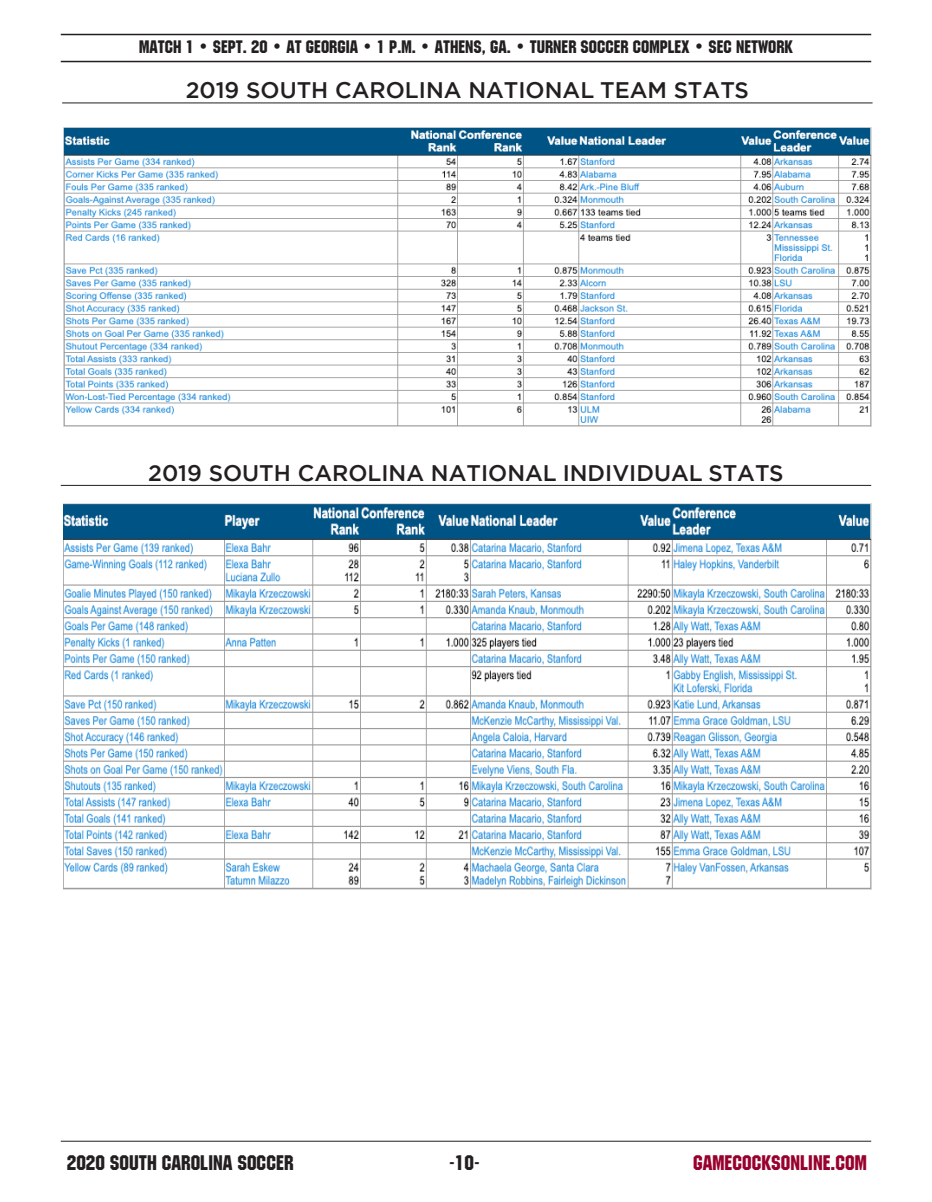
<style>
.page{position:relative;width:932px;height:1202px;background:#fff}
.page>*{position:absolute;margin:0;border:0;box-sizing:border-box;transform-origin:0 0}
.Paragraph_Style_1{font:500 22.5px "Gotham";color:#231f20}
.t1{font:21px "Machine IT Cby BT";color:#231f20}
.t2{font:21px "Machine IT Cby BT";color:#98012d}
.t3{font:18px "Machine IT Cby BT";color:#231f20}
</style>
<div class="page">
<hr style="left:61px;top:1140px;width:810px;height:1px;background:#231f20">
<hr style="left:61px;top:34px;width:810px;height:1px;background:#231f20">
<hr style="left:61px;top:61px;width:810px;height:1px;background:#231f20">
<img style="left:63px;top:128px;width:808px;height:298px">
<img style="left:63px;top:504px;width:808px;height:385px">
<hr style="left:62px;top:103px;width:810px;height:1px;background:#231f20">
<hr style="left:61px;top:485px;width:810px;height:1px;background:#231f20">
<p class="t3" style="left:139px;top:36px;width:655px">MATCH 1 • SEPT. 20 • AT GEORGIA • 1 P.M. • ATHENS, GA. • TURNER SOCCER COMPLEX • SEC NETWORK</p>
<p class="Paragraph_Style_1" style="left:186px;top:76px;width:564px">2019 SOUTH CAROLINA NATIONAL TEAM STATS</p>
<p class="Paragraph_Style_1" style="left:148px;top:458px;width:637px">2019 SOUTH CAROLINA NATIONAL INDIVIDUAL STATS</p>
<p class="t1" style="left:67px;top:1150px;width:228px">2020 SOUTH CAROLINA SOCCER</p>
<p class="t1" style="left:449px;top:1150px;width:32px">-10-</p>
<p class="t2" style="left:693px;top:1150px;width:175px">GAMECOCKSONLINE.COM</p>
</div>
